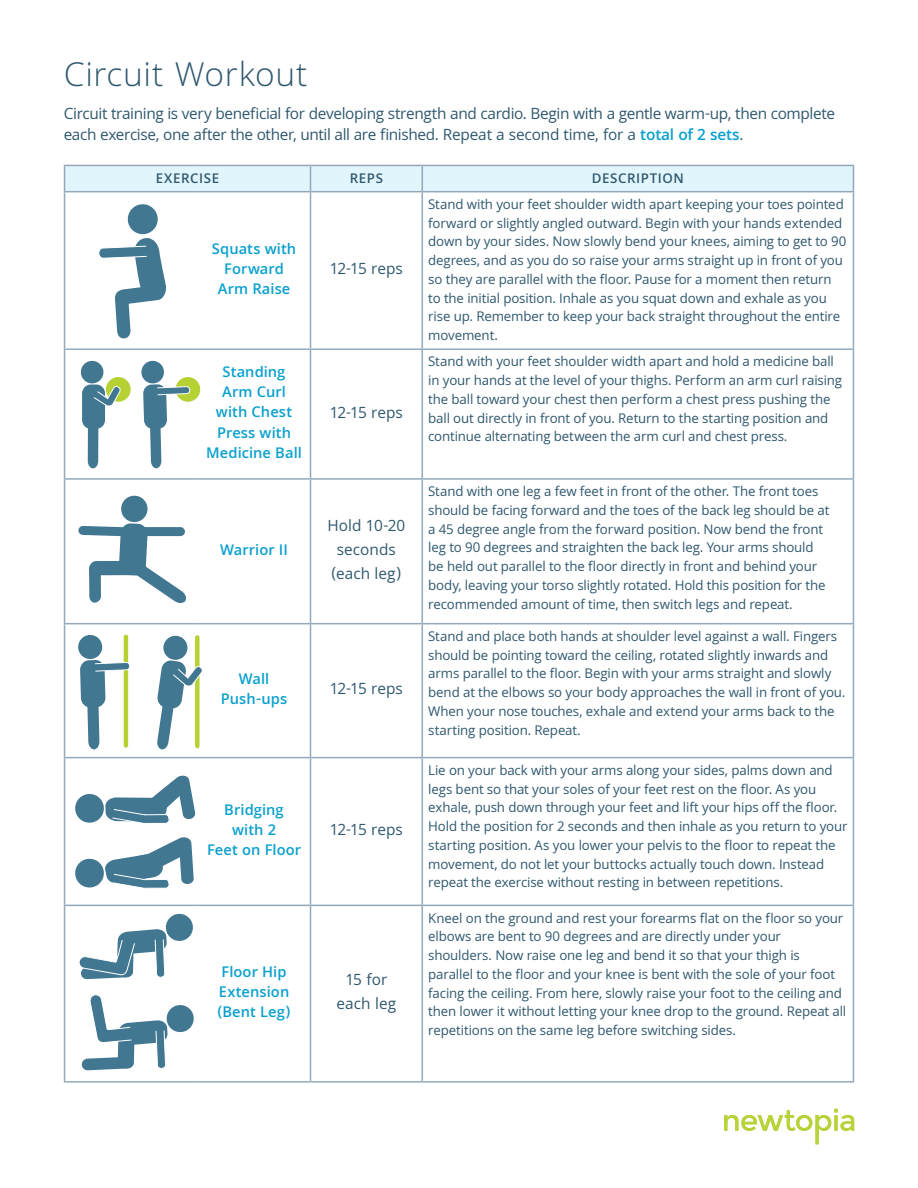
<style>
.page{position:relative;width:918px;height:1188px;background:#fff}
.page>*{position:absolute;margin:0;border:0;box-sizing:border-box;transform-origin:0 0}
.t1{font:300 36px "Khula";letter-spacing:.02em;color:#2f586e}
.t2{font:16.5px/21px "Khula";letter-spacing:-.02em;color:#2f586e}
.t3{font:16.5px/24px "Khula";letter-spacing:.005em;color:#2f586e;text-align:center}
.t4{font:16.5px/24px "Khula";color:#2f586e;text-align:center}
.t5{font:600 15.75px/20.2px "Khula";letter-spacing:.005em;color:#09a0ce;text-align:center}
.t6{font:14.25px/18.8px "Khula";letter-spacing:-.01em;color:#2f586e}
.t7{font:600 14.25px "Khula";letter-spacing:.045em;color:#2f586e}
.s1{font-weight:600;color:#09a0ce}
</style>
<div class="page">
<svg style="left:724px;top:1109px;width:130px;height:35px"></svg>
<hr style="left:64px;top:192px;width:1px;height:156px;background:#93a9bb">
<hr style="left:310px;top:192px;width:1px;height:156px;background:#93a9bb">
<hr style="left:422px;top:192px;width:1px;height:156px;background:#93a9bb">
<hr style="left:853px;top:192px;width:1px;height:156px;background:#93a9bb">
<hr style="left:64px;top:348px;width:134px;height:2px;background:#93a9bb">
<hr style="left:64px;top:350px;width:1px;height:128px;background:#93a9bb">
<hr style="left:198px;top:348px;width:112px;height:2px;background:#93a9bb">
<hr style="left:310px;top:348px;width:112px;height:2px;background:#93a9bb">
<hr style="left:310px;top:350px;width:1px;height:128px;background:#93a9bb">
<hr style="left:422px;top:348px;width:432px;height:2px;background:#93a9bb">
<hr style="left:422px;top:350px;width:1px;height:128px;background:#93a9bb">
<hr style="left:853px;top:350px;width:1px;height:128px;background:#93a9bb">
<hr style="left:64px;top:478px;width:134px;height:2px;background:#93a9bb">
<hr style="left:64px;top:480px;width:1px;height:143px;background:#93a9bb">
<hr style="left:198px;top:478px;width:112px;height:2px;background:#93a9bb">
<hr style="left:310px;top:478px;width:112px;height:2px;background:#93a9bb">
<hr style="left:310px;top:480px;width:1px;height:143px;background:#93a9bb">
<hr style="left:422px;top:478px;width:432px;height:2px;background:#93a9bb">
<hr style="left:422px;top:480px;width:1px;height:143px;background:#93a9bb">
<hr style="left:853px;top:480px;width:1px;height:143px;background:#93a9bb">
<hr style="left:64px;top:623px;width:134px;height:1px;background:#93a9bb">
<hr style="left:64px;top:624px;width:1px;height:133px;background:#93a9bb">
<hr style="left:198px;top:623px;width:112px;height:1px;background:#93a9bb">
<hr style="left:310px;top:623px;width:112px;height:1px;background:#93a9bb">
<hr style="left:310px;top:624px;width:1px;height:133px;background:#93a9bb">
<hr style="left:422px;top:623px;width:432px;height:1px;background:#93a9bb">
<hr style="left:422px;top:624px;width:1px;height:133px;background:#93a9bb">
<hr style="left:853px;top:624px;width:1px;height:133px;background:#93a9bb">
<hr style="left:64px;top:757px;width:134px;height:1px;background:#93a9bb">
<hr style="left:64px;top:758px;width:1px;height:147px;background:#93a9bb">
<hr style="left:198px;top:757px;width:112px;height:1px;background:#93a9bb">
<hr style="left:310px;top:757px;width:112px;height:1px;background:#93a9bb">
<hr style="left:310px;top:758px;width:1px;height:147px;background:#93a9bb">
<hr style="left:422px;top:757px;width:432px;height:1px;background:#93a9bb">
<hr style="left:422px;top:758px;width:1px;height:147px;background:#93a9bb">
<hr style="left:853px;top:758px;width:1px;height:147px;background:#93a9bb">
<hr style="left:64px;top:905px;width:134px;height:1px;background:#93a9bb">
<hr style="left:64px;top:906px;width:1px;height:175px;background:#93a9bb">
<hr style="left:198px;top:905px;width:112px;height:1px;background:#93a9bb">
<hr style="left:310px;top:905px;width:112px;height:1px;background:#93a9bb">
<hr style="left:310px;top:906px;width:1px;height:175px;background:#93a9bb">
<hr style="left:422px;top:905px;width:432px;height:1px;background:#93a9bb">
<hr style="left:422px;top:906px;width:1px;height:175px;background:#93a9bb">
<hr style="left:853px;top:906px;width:1px;height:175px;background:#93a9bb">
<hr style="left:64px;top:1081px;width:134px;height:2px;background:#93a9bb">
<hr style="left:198px;top:1081px;width:112px;height:2px;background:#93a9bb">
<hr style="left:310px;top:1081px;width:112px;height:2px;background:#93a9bb">
<hr style="left:422px;top:1081px;width:432px;height:2px;background:#93a9bb">
<svg style="left:64px;top:165px;width:790px;height:26px;background:#dcf0f8"></svg>
<hr style="left:64px;top:191px;width:134px;height:1px;background:#93a9bb">
<hr style="left:198px;top:191px;width:112px;height:1px;background:#93a9bb">
<hr style="left:310px;top:191px;width:112px;height:1px;background:#93a9bb">
<hr style="left:422px;top:191px;width:432px;height:1px;background:#93a9bb">
<div style="left:121px;top:495px;width:27px;height:27px;background:#427792;border-radius:50%"></div>
<svg style="left:78px;top:523px;width:108px;height:80px"></svg>
<div style="left:131px;top:527px;width:54px;height:9px;background:#427792;border-radius:4px"></div>
<div style="left:106px;top:377px;width:25px;height:25px;background:#b5d134;border-radius:50%"></div>
<div style="left:176px;top:377px;width:24px;height:25px;background:#b5d134;border-radius:50%"></div>
<svg style="left:141px;top:360px;width:49px;height:108px"></svg>
<div style="left:81px;top:361px;width:23px;height:23px;background:#427792;border-radius:50%"></div>
<div style="left:82px;top:385px;width:23px;height:44px;background:#427792;border-radius:9px"></div>
<svg style="left:88px;top:386px;width:33px;height:82px"></svg>
<svg style="left:78px;top:634px;width:52px;height:115px"></svg>
<svg style="left:157px;top:635px;width:46px;height:115px"></svg>
<svg style="left:75px;top:837px;width:119px;height:52px"></svg>
<svg style="left:75px;top:775px;width:121px;height:49px"></svg>
<svg style="left:82px;top:994px;width:112px;height:76px"></svg>
<svg style="left:79px;top:913px;width:114px;height:66px"></svg>
<svg style="left:98px;top:204px;width:68px;height:134px"></svg>
<h1 class="t1" style="left:64px;top:52px;width:245px">Circuit Workout</h1>
<p class="t2" style="left:64px;top:103px;width:773px">Circuit training is very beneficial for developing strength and cardio. Begin with a gentle warm-up, then complete each exercise, one after the other, until all are finished. Repeat a second time, for a <span class="s1">total of 2 sets</span>.</p>
<p class="t7" style="left:156px;top:169px;width:65px">EXERCISE</p>
<p class="t7" style="left:350px;top:169px;width:35px">REPS</p>
<p class="t7" style="left:592px;top:169px;width:94px">DESCRIPTION</p>
<p class="t5" style="left:212px;top:238px;width:86px">Squats with<br>Forward<br>Arm Raise</p>
<p class="t2" style="left:330px;top:258px;width:75px">12-15 reps</p>
<p class="t5" style="left:206px;top:361px;width:97px">Standing<br>Arm Curl with Chest<br>Press with<br>Medicine Ball</p>
<p class="t5" style="left:220px;top:539px;width:69px">Warrior II</p>
<p class="t2" style="left:330px;top:402px;width:75px">12-15 reps</p>
<p class="t3" style="left:327px;top:513px;width:80px">Hold 10-20 seconds (each leg)</p>
<p class="t5" style="left:221px;top:668px;width:68px">Wall<br>Push-ups</p>
<p class="t2" style="left:330px;top:678px;width:75px">12-15 reps</p>
<p class="t5" style="left:207px;top:799px;width:96px">Bridging with 2<br>Feet on Floor</p>
<p class="t2" style="left:330px;top:819px;width:75px">12-15 reps</p>
<p class="t5" style="left:218px;top:961px;width:74px;text-align:left">Floor Hip<br>Extension (Bent Leg)</p>
<p class="t4" style="left:337px;top:968px;width:61px">15 for each leg</p>
<p class="t6" style="left:428px;top:195px;width:420px">Stand with your feet shoulder width apart keeping your toes pointed forward or slightly angled outward. Begin with your hands extended down by your sides. Now slowly bend your knees, aiming to get to 90 degrees, and as you do so raise your arms straight up in front of you so they are parallel with the floor. Pause for a moment then return to the initial position. Inhale as you squat down and exhale as you rise up. Remember to keep your back straight throughout the entire movement.</p>
<p class="t6" style="left:428px;top:352px;width:415px">Stand with your feet shoulder width apart and hold a medicine ball in your hands at the level of your thighs. Perform an arm curl raising the ball toward your chest then perform a chest press pushing the ball out directly in front of you. Return to the starting position and continue alternating between the arm curl and chest press.</p>
<p class="t6" style="left:428px;top:482px;width:403px">Stand with one leg a few feet in front of the other. The front toes should be facing forward and the toes of the back leg should be at a 45 degree angle from the forward position. Now bend the front leg to 90 degrees and straighten the back leg. Your arms should be held out parallel to the floor directly in front and behind your body, leaving your torso slightly rotated. Hold this position for the recommended amount of time, then switch legs and repeat.</p>
<p class="t6" style="left:428px;top:627px;width:419px">Stand and place both hands at shoulder level against a wall. Fingers should be pointing toward the ceiling, rotated slightly inwards and arms parallel to the floor. Begin with your arms straight and slowly bend at the elbows so your body approaches the wall in front of you.<br>When your nose touches, exhale and extend your arms back to the starting position. Repeat.</p>
<p class="t6" style="left:428px;top:761px;width:421px">Lie on your back with your arms along your sides, palms down and legs bent so that your soles of your feet rest on the floor. As you exhale, push down through your feet and lift your hips off the floor.<br>Hold the position for 2 seconds and then inhale as you return to your starting position. As you lower your pelvis to the floor to repeat the movement, do not let your buttocks actually touch down. Instead repeat the exercise without resting in between repetitions.</p>
<p class="t6" style="left:428px;top:908px;width:420px">Kneel on the ground and rest your forearms flat on the floor so your elbows are bent to 90 degrees and are directly under your shoulders. Now raise one leg and bend it so that your thigh is parallel to the floor and your knee is bent with the sole of your foot facing the ceiling. From here, slowly raise your foot to the ceiling and then lower it without letting your knee drop to the ground. Repeat all repetitions on the same leg before switching sides.</p>
</div>
